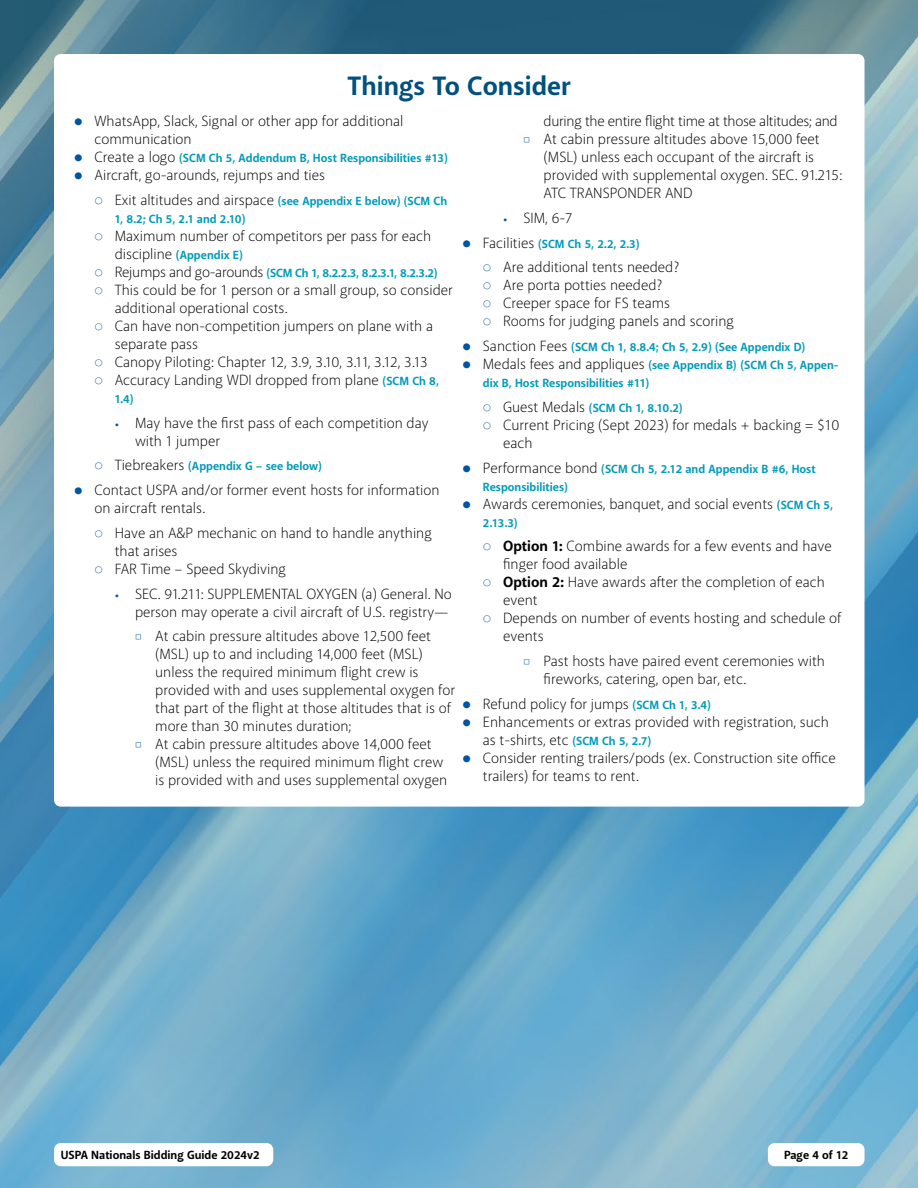
<style>
.page{position:relative;width:918px;height:1188px;background:#fff}
.page>*{position:absolute;margin:0;border:0;box-sizing:border-box;transform-origin:0 0}
.t1{font:700 27px "Akagi Pro";color:#00517d}
.t2{font:300 15px/18px "Akagi Pro";color:#000}
.t3{font:300 15px "Akagi Pro";letter-spacing:-.02em;color:#000}
.t4{font:700 12px/18px "Akagi Pro";color:#049bba}
.t5{font:700 12px "Akagi Pro";color:#000}
.s1{font-size:12px;color:#0054a4}
.s2{font-weight:300;color:#0054a4}
.s3{font-weight:300;font-size:15px;color:#000}
.s4{font-weight:700;font-size:12px;color:#049bba}
.s5{font-weight:700;font-size:12px;color:#0054a4}
.s6{font-weight:700}
</style>
<div class="page">
<img style="left:0;top:0;width:918px;height:1188px">
<div style="left:54px;top:1143px;width:219px;height:23px;background:#fff;border-radius:7px"></div>
<div style="left:768px;top:1143px;width:97px;height:23px;background:#fff;border-radius:7px"></div>
<div style="left:54px;top:54px;width:811px;height:753px;background:#fff;border-radius:7px"></div>
<h1 class="t1" style="left:348px;top:69px;width:225px">Things To Consider</h1>
<p class="t2" style="left:94px;top:112px;width:310px;text-indent:-20px"><span class="s1">●</span> WhatsApp, Slack, Signal or other app for additional communication</p>
<p class="t4" style="left:74px;top:149px;width:375px"><span class="s2">●</span> <span class="s3">Create a logo</span> (SCM Ch 5, Addendum B, Host Responsibilities #13)</p>
<p class="t2" style="left:74px;top:166px;width:252px"><span class="s1">●</span> Aircraft, go-arounds, rejumps and ties</p>
<p class="t4" style="left:115px;top:192px;width:334px;text-indent:-20px"><span class="s2">○</span> <span class="s3">Exit altitudes and airspace</span> (see Appendix E below) (SCM Ch<br>1, 8.2; Ch 5, 2.1 and 2.10)</p>
<p class="t2" style="left:94px;top:227px;width:338px"><span class="s1">○</span> Maximum number of competitors per pass for each</p>
<p class="t4" style="left:115px;top:246px;width:130px"><span class="s3">discipline</span> (Appendix E)</p>
<p class="t4" style="left:95px;top:264px;width:345px"><span class="s2">○</span> <span class="s3">Rejumps and go-arounds</span> (SCM Ch 1, 8.2.2.3, 8.2.3.1, 8.2.3.2)</p>
<p class="t2" style="left:115px;top:281px;width:340px;text-indent:-20px"><span class="s1">○</span> This could be for 1 person or a small group, so consider additional operational costs.</p>
<p class="t2" style="left:115px;top:317px;width:320px;text-indent:-20px"><span class="s1">○</span> Can have non-competition jumpers on plane with a separate pass</p>
<p class="t2" style="left:94px;top:353px;width:335px"><span class="s1">○</span> Canopy Piloting: Chapter 12, 3.9, 3.10, 3.11, 3.12, 3.13</p>
<p class="t2" style="left:94px;top:371px;width:346px"><span class="s1">○</span> Accuracy Landing WDI dropped from plane <span class="s4">(SCM Ch 8,</span></p>
<p class="t4" style="left:115px;top:390px;width:20px">1.4)</p>
<p class="t2" style="left:135px;top:414px;width:295px;text-indent:-20px"><span class="s5">•</span> May have the first pass of each competition day with 1 jumper</p>
<p class="t4" style="left:94px;top:457px;width:229px"><span class="s2">○</span> <span class="s3">Tiebreakers</span> (Appendix G – see below)</p>
<p class="t2" style="left:94px;top:481px;width:347px;text-indent:-20px"><span class="s1">●</span> Contact USPA and/or former event hosts for information on aircraft rentals.</p>
<p class="t2" style="left:115px;top:524px;width:319px;text-indent:-20px"><span class="s1">○</span> Have an A&amp;P mechanic on hand to handle anything that arises</p>
<p class="t2" style="left:94px;top:560px;width:193px"><span class="s1">○</span> FAR Time – Speed Skydiving</p>
<p class="t2" style="left:115px;top:585px;width:339px;text-align:right"><span class="s5">•</span> SEC. 91.211: SUPPLEMENTAL OXYGEN (a) General. No person may operate a civil aircraft of U.S. registry—</p>
<p class="t2" style="left:155px;top:627px;width:301px;text-indent:-20px"><span class="s1">□</span> At cabin pressure altitudes above 12,500 feet (MSL) up to and including 14,000 feet (MSL) unless the required minimum flight crew is provided with and uses supplemental oxygen for that part of the flight at those altitudes that is of more than 30 minutes duration;</p>
<p class="t2" style="left:155px;top:735px;width:294px;text-indent:-20px"><span class="s1">□</span> At cabin pressure altitudes above 14,000 feet (MSL) unless the required minimum flight crew is provided with and uses supplemental oxygen</p>
<p class="t3" style="left:544px;top:112px;width:296px">during the entire flight time at those altitudes; and</p>
<p class="t2" style="left:544px;top:130px;width:300px;text-indent:-20px"><span class="s1">□</span> At cabin pressure altitudes above 15,000 feet (MSL) unless each occupant of the aircraft is provided with supplemental oxygen. SEC. 91.215:<br>ATC TRANSPONDER AND</p>
<p class="t2" style="left:503px;top:209px;width:71px"><span class="s5">•</span> SIM, 6-7</p>
<p class="t4" style="left:463px;top:235px;width:178px"><span class="s2">●</span> <span class="s3">Facilities</span> (SCM Ch 5, 2.2, 2.3)</p>
<p class="t2" style="left:483px;top:258px;width:198px"><span class="s1">○</span> Are additional tents needed?</p>
<p class="t2" style="left:483px;top:276px;width:181px"><span class="s1">○</span> Are porta potties needed?</p>
<p class="t2" style="left:483px;top:294px;width:189px"><span class="s1">○</span> Creeper space for FS teams</p>
<p class="t2" style="left:483px;top:312px;width:253px"><span class="s1">○</span> Rooms for judging panels and scoring</p>
<p class="t4" style="left:463px;top:338px;width:344px"><span class="s2">●</span> <span class="s3">Sanction Fees</span> (SCM Ch 1, 8.8.4; Ch 5, 2.9) (See Appendix D)</p>
<p class="t4" style="left:483px;top:356px;width:357px;text-indent:-20px"><span class="s2">●</span> <span class="s3">Medals fees and appliques</span> (see Appendix B) (SCM Ch 5, Appen&shy;dix B, Host Responsibilities #11)</p>
<p class="t4" style="left:483px;top:399px;width:201px"><span class="s2">○</span> <span class="s3">Guest Medals</span> (SCM Ch 1, 8.10.2)</p>
<p class="t2" style="left:503px;top:416px;width:338px;text-indent:-20px"><span class="s1">○</span> Current Pricing (Sept 2023) for medals + backing = $10 each</p>
<p class="t4" style="left:483px;top:460px;width:334px;text-indent:-20px"><span class="s2">●</span> <span class="s3">Performance bond</span> (SCM Ch 5, 2.12 and Appendix B #6, Host<br>Responsibilities)</p>
<p class="t2" style="left:463px;top:495px;width:372px"><span class="s1">●</span> Awards ceremonies, banquet, and social events <span class="s4">(SCM Ch 5,</span></p>
<p class="t4" style="left:483px;top:514px;width:36px">2.13.3)</p>
<p class="t2" style="left:503px;top:537px;width:330px;text-indent:-20px"><span class="s1">○</span> <span class="s6">Option 1:</span> Combine awards for a few events and have finger food available</p>
<p class="t2" style="left:503px;top:573px;width:323px;text-indent:-20px"><span class="s1">○</span> <span class="s6">Option 2:</span> Have awards after the completion of each event</p>
<p class="t2" style="left:503px;top:609px;width:340px;text-indent:-20px"><span class="s1">○</span> Depends on number of events hosting and schedule of events</p>
<p class="t2" style="left:544px;top:652px;width:283px;text-indent:-20px"><span class="s1">□</span> Past hosts have paired event ceremonies with fireworks, catering, open bar, etc.</p>
<p class="t2" style="left:463px;top:695px;width:250px"><span class="s1">●</span> Refund policy for jumps <span class="s4">(SCM Ch 1, 3.4)</span></p>
<p class="t2" style="left:483px;top:713px;width:348px;text-indent:-20px"><span class="s1">●</span> Enhancements or extras provided with registration, such as t-shirts, etc <span class="s4">(SCM Ch 5, 2.7)</span></p>
<p class="t2" style="left:483px;top:749px;width:354px;text-indent:-20px"><span class="s1">●</span> Consider renting trailers/pods (ex. Construction site office trailers) for teams to rent.</p>
<p class="t5" style="left:61px;top:1147px;width:200px">USPA Nationals Bidding Guide 2024v2</p>
<p class="t5" style="left:784px;top:1147px;width:66px">Page 4 of 12</p>
</div>
